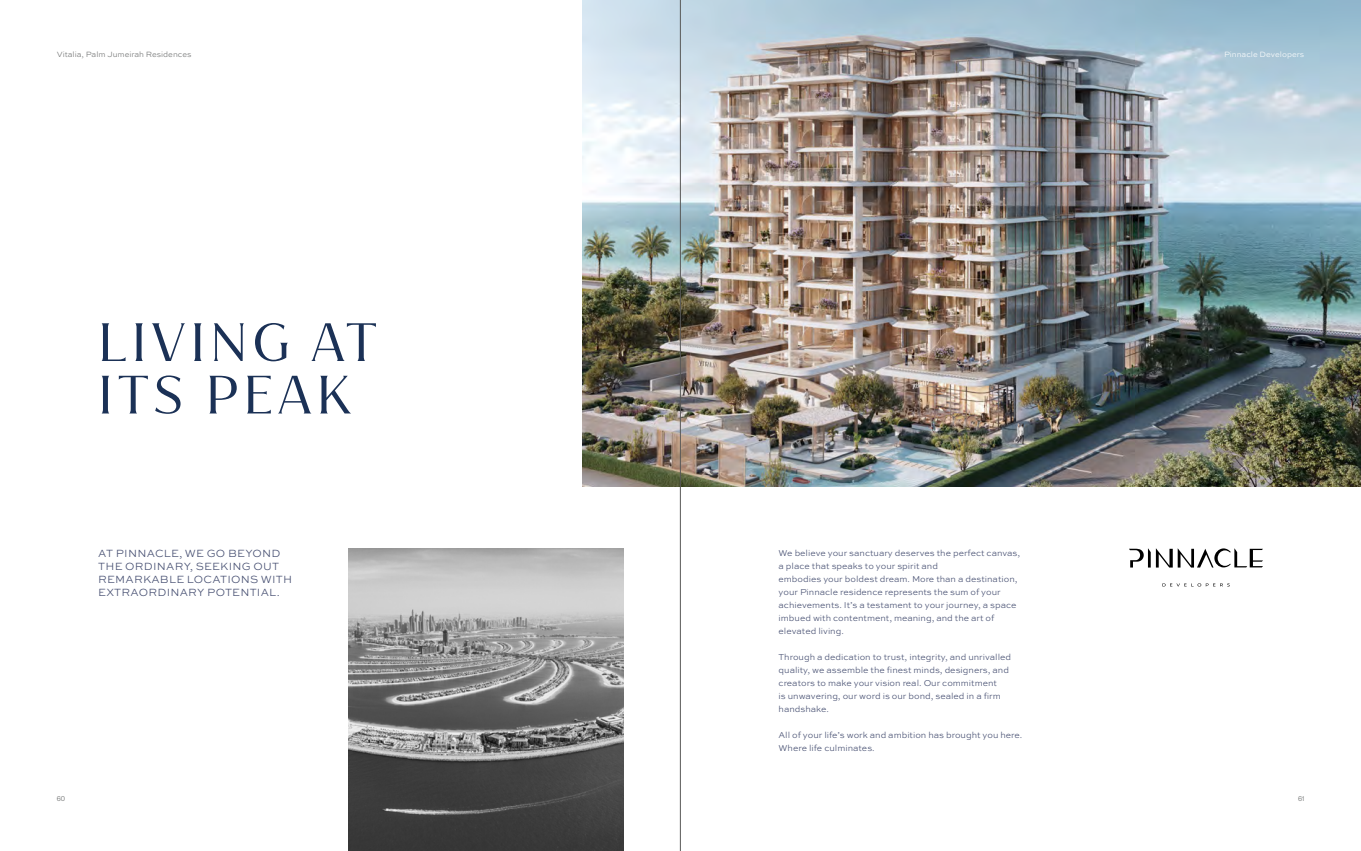
<style>
.page{position:relative;width:1361px;height:851px;background:#fff}
.page>*{position:absolute;margin:0;border:0;box-sizing:border-box;transform-origin:0 0}
.t1{font:51.8px/52.4px "Jazmin";letter-spacing:.1em;color:#1b3156}
.t2{font:300 11px/13px "Sweet Sans Pro";letter-spacing:.02em;color:#424b6e}
.t3{font:300 9px/13px "Sweet Sans Pro";color:#424b6e}
.t4{font:300 8px "Sweet Sans Pro";color:#6e7070}
.t5{font:300 8px "Sweet Sans Pro";color:#fff}
.t6{font:7px "PP Neue Montreal";color:#6e7070}
</style>
<div class="page">
<img style="left:582px;top:0;width:779px;height:486px">
<svg style="left:1129px;top:548px;width:21px;height:19px"></svg>
<svg style="left:1156px;top:548px;width:107px;height:19px"></svg>
<svg style="left:1162px;top:583px;width:67px;height:3px"></svg>
<img style="left:349px;top:549px;width:275px;height:301px">
<hr style="left:680px;top:0;width:1px;height:850px;background:#575756">
<p class="t4" style="left:57px;top:48px;width:136px">Vitalia, Palm Jumeirah Residences</p>
<p class="t5" style="left:1224px;top:48px;width:82px">Pinnacle Developers</p>
<h1 class="t1" style="left:98px;top:317px;width:280px">LIVING AT<br>ITS PEAK</h1>
<p class="t2" style="left:98px;top:546px;width:196px">AT PINNACLE, WE GO BEYOND<br>THE ORDINARY, SEEKING OUT<br>REMARKABLE LOCATIONS WITH<br>EXTRAORDINARY POTENTIAL.</p>
<p class="t3" style="left:778px;top:546px;width:243px">We believe your sanctuary deserves the perfect canvas, a place that speaks to your spirit and<br>embodies your boldest dream. More than a destination, your Pinnacle residence represents the sum of your achievements. It’s a testament to your journey, a space imbued with contentment, meaning, and the art of elevated living.</p>
<p class="t3" style="left:778px;top:650px;width:234px">Through a dedication to trust, integrity, and unrivalled quality, we assemble the finest minds, designers, and creators to make your vision real. Our commitment<br>is unwavering, our word is our bond, sealed in a firm handshake.</p>
<p class="t3" style="left:778px;top:728px;width:245px">All of your life’s work and ambition has brought you here.<br>Where life culminates.</p>
<p class="t6" style="left:57px;top:794px;width:10px">60</p>
<p class="t6" style="left:1298px;top:794px;width:8px">61</p>
</div>
